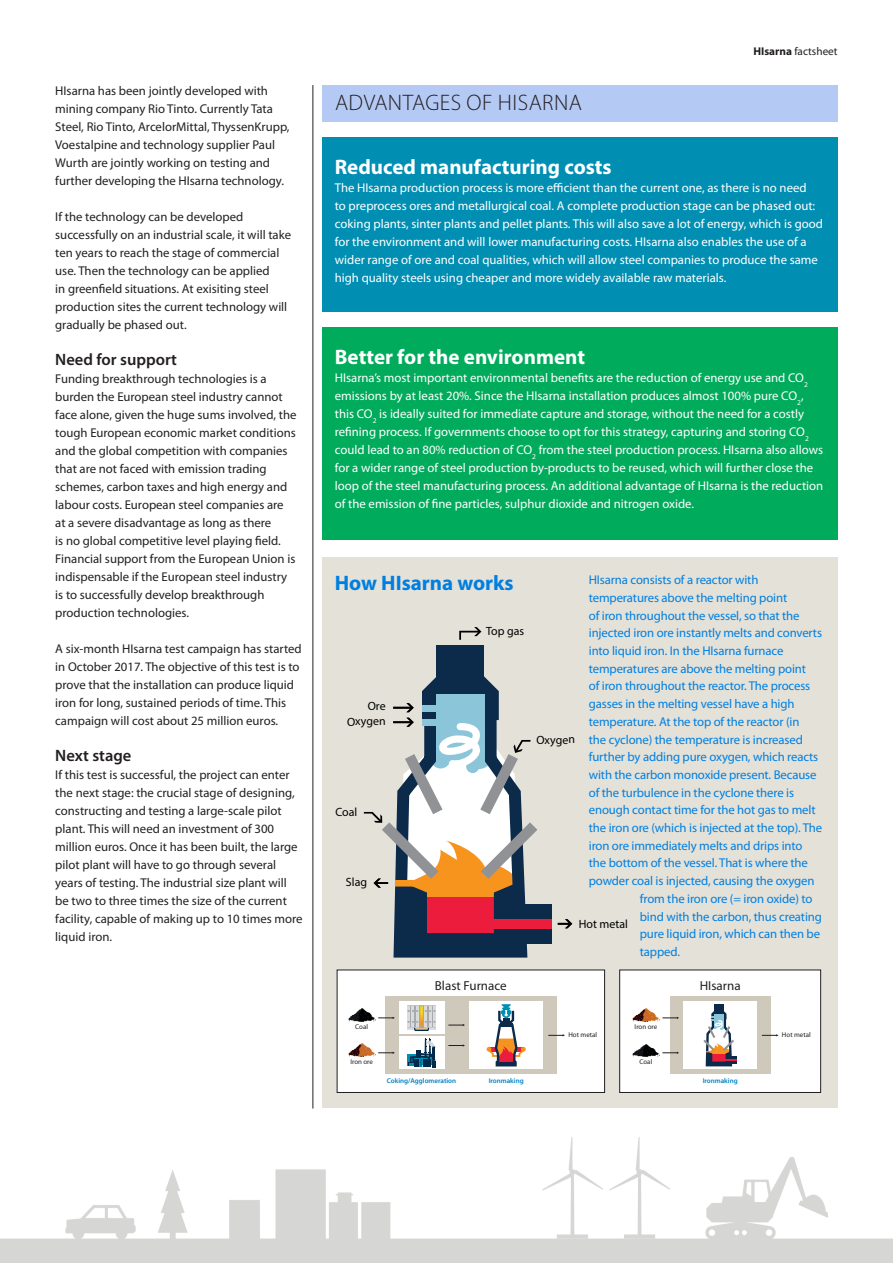
<style>
.page{position:relative;width:893px;height:1263px;background:#fff}
.page>*{position:absolute;margin:0;border:0;box-sizing:border-box;transform-origin:0 0}
.t1{font:300 22.5px "Myriad Pro";letter-spacing:.02em;color:#231f20}
.t2{font:700 21px "Myriad Pro";color:#fff}
.t3{font:700 21px "Myriad Pro";color:#007fe1}
.t4{font:600 16.5px "Myriad Pro";color:#231f20}
.t5{font:13.05px "Myriad Pro";color:#231f20}
.t6{font:12.75px/18px "Myriad Pro";color:#231f20}
.t7{font:12.75px/18px "Myriad Pro";color:#fff}
.t8{font:12.75px/17.7px "Myriad Pro";letter-spacing:-.01em;color:#007fe1}
.t9{font:12px "Myriad Pro";letter-spacing:-.01em;color:#000}
.t10{font:11.25px "Myriad Pro";color:#231f20}
.t11{font:600 6.9px "Myriad Pro";color:#0080c5}
.t12{font:6.9px "Myriad Pro";color:#231f20}
.s1{font-weight:700}
</style>
<div class="page">
<div style="left:322px;top:557px;width:516px;height:551px;background:#e3e1d8"></div>
<img style="left:0;top:1137px;width:893px;height:126px">
<div style="left:322px;top:137px;width:516px;height:174px;background:#008fb3"></div>
<div style="left:322px;top:327px;width:516px;height:213px;background:#00ab5b"></div>
<div style="left:509px;top:904px;width:43px;height:39px;background:#0c2a4a"></div>
<div style="left:465px;top:919px;width:87px;height:10px;background:#eb1c3c"></div>
<div style="left:436px;top:645px;width:48px;height:48px;background:#0c2a4a"></div>
<svg style="left:558px;top:919px;width:14px;height:9px"></svg>
<svg style="left:364px;top:676px;width:173px;height:282px"></svg>
<svg style="left:459px;top:627px;width:22px;height:13px"></svg>
<div style="left:322px;top:85px;width:516px;height:36px;background:#b4c9f4"></div>
<hr style="left:313px;top:85px;width:1px;height:1023px;background:#231f20">
<div style="left:337px;top:970px;width:268px;height:122px;background:#fff"></div>
<div style="left:337px;top:969px;width:268px;height:124px;border:1px solid #231f20"></div>
<div style="left:620px;top:970px;width:201px;height:122px;background:#fff"></div>
<div style="left:619px;top:969px;width:202px;height:124px;border:1px solid #231f20"></div>
<div style="left:386px;top:997px;width:171px;height:77px;background:#cfc9bc"></div>
<div style="left:670px;top:997px;width:100px;height:77px;background:#cfc9bc"></div>
<div style="left:399px;top:1001px;width:45px;height:33px;background:#fff"></div>
<div style="left:399px;top:1036px;width:45px;height:33px;background:#fff"></div>
<div style="left:684px;top:1001px;width:73px;height:68px;background:#fff"></div>
<div style="left:714px;top:1005px;width:10px;height:9px;background:#0c2a4a"></div>
<svg style="left:703px;top:1011px;width:34px;height:56px"></svg>
<svg style="left:378px;top:1017px;width:17px;height:2px"></svg>
<svg style="left:378px;top:1052px;width:17px;height:2px"></svg>
<img style="left:632px;top:1009px;width:28px;height:13px">
<img style="left:632px;top:1044px;width:28px;height:13px">
<svg style="left:662px;top:1017px;width:17px;height:2px"></svg>
<svg style="left:662px;top:1052px;width:17px;height:2px"></svg>
<svg style="left:448px;top:1024px;width:17px;height:2px"></svg>
<svg style="left:448px;top:1044px;width:17px;height:3px"></svg>
<svg style="left:548px;top:1034px;width:17px;height:2px"></svg>
<svg style="left:762px;top:1034px;width:16px;height:2px"></svg>
<svg style="left:407px;top:1005px;width:29px;height:26px"></svg>
<svg style="left:408px;top:1054px;width:1px;height:12px"></svg>
<svg style="left:409px;top:1038px;width:26px;height:29px"></svg>
<div style="left:470px;top:1001px;width:73px;height:68px;background:#fff"></div>
<svg style="left:487px;top:1004px;width:39px;height:62px"></svg>
<img style="left:348px;top:1009px;width:27px;height:13px">
<img style="left:348px;top:1044px;width:27px;height:13px">
<p class="t6" style="left:55px;top:81px;width:236px">HIsarna has been jointly developed with mining company Rio Tinto. Currently Tata Steel, Rio Tinto, ArcelorMittal, ThyssenKrupp, Voestalpine and technology supplier Paul Wurth are jointly working on testing and further developing the HIsarna technology.</p>
<p class="t6" style="left:55px;top:207px;width:237px">If the technology can be developed successfully on an industrial scale, it will take ten years to reach the stage of commercial use. Then the technology can be applied<br>in greenfield situations. At exisiting steel production sites the current technology will gradually be phased out.</p>
<p class="t4" style="left:55px;top:349px;width:123px">Need for support</p>
<p class="t6" style="left:55px;top:369px;width:243px">Funding breakthrough technologies is a burden the European steel industry cannot face alone, given the huge sums involved, the tough European economic market conditions and the global competition with companies that are not faced with emission trading schemes, carbon taxes and high energy and labour costs. European steel companies are at a severe disadvantage as long as there<br>is no global competitive level playing field.<br>Financial support from the European Union is indispensable if the European steel industry is to successfully develop breakthrough production technologies.</p>
<p class="t6" style="left:55px;top:639px;width:248px">A six-month HIsarna test campaign has started in October 2017. The objective of this test is to prove that the installation can produce liquid iron for long, sustained periods of time. This campaign will cost about 25 million euros.</p>
<p class="t4" style="left:55px;top:745px;width:78px">Next stage</p>
<p class="t6" style="left:55px;top:765px;width:249px">If this test is successful, the project can enter the next stage: the crucial stage of designing, constructing and testing a large-scale pilot plant. This will need an investment of 300 million euros. Once it has been built, the large pilot plant will have to go through several years of testing. The industrial size plant will be two to three times the size of the current facility, capable of making up to 10 times more liquid iron.</p>
<p class="t1" style="left:335px;top:90px;width:249px">ADVANTAGES OF HISARNA</p>
<p class="t10" style="left:753px;top:45px;width:86px"><span class="s1">HIsarna</span> factsheet</p>
<p class="t2" style="left:335px;top:153px;width:278px">Reduced manufacturing costs</p>
<p class="t7" style="left:335px;top:179px;width:490px">The HIsarna production process is more efficient than the current one, as there is no need<br>to preprocess ores and metallurgical coal. A complete production stage can be phased out: coking plants, sinter plants and pellet plants. This will also save a lot of energy, which is good for the environment and will lower manufacturing costs. HIsarna also enables the use of a wider range of ore and coal qualities, which will allow steel companies to produce the same high quality steels using cheaper and more widely available raw materials.</p>
<p class="t2" style="left:335px;top:344px;width:252px">Better for the environment</p>
<p class="t7" style="left:335px;top:369px;width:490px">HIsarna’s most important environmental benefits are the reduction of energy use and CO<sub>2 </sub>emissions by at least 20%. Since the HIsarna installation produces almost 100% pure CO<sub>2</sub>, this CO<sub>2</sub> is ideally suited for immediate capture and storage, without the need for a costly refining process. If governments choose to opt for this strategy, capturing and storing CO<sub>2 </sub>could lead to an 80% reduction of CO<sub>2</sub> from the steel production process. HIsarna also allows for a wider range of steel production by-products to be reused, which will further close the loop of the steel manufacturing process. An additional advantage of HIsarna is the reduction of the emission of fine particles, sulphur dioxide and nitrogen oxide.</p>
<p class="t3" style="left:335px;top:570px;width:180px">How HIsarna works</p>
<p class="t9" style="left:368px;top:699px;width:20px">Ore</p>
<p class="t9" style="left:347px;top:714px;width:40px">Oxygen</p>
<p class="t9" style="left:335px;top:804px;width:24px">Coal</p>
<p class="t9" style="left:346px;top:875px;width:23px">Slag</p>
<p class="t9" style="left:486px;top:624px;width:40px">Top gas</p>
<p class="t8" style="left:589px;top:571px;width:235px">HIsarna consists of a reactor with temperatures above the melting point<br>of iron throughout the vessel, so that the injected iron ore instantly melts and converts into liquid iron. In the HIsarna furnace temperatures are above the melting point<br>of iron throughout the reactor. The process gasses in the melting vessel have a high temperature. At the top of the reactor (in<br>the cyclone) the temperature is increased further by adding pure oxygen, which reacts with the carbon monoxide present. Because of the turbulence in the cyclone there is enough contact time for the hot gas to melt the iron ore (which is injected at the top). The iron ore immediately melts and drips into the bottom of the vessel. That is where the powder coal is injected, causing the oxygen</p>
<p class="t8" style="left:640px;top:889px;width:184px">from the iron ore (= iron oxide) to bind with the carbon, thus creating pure liquid iron, which can then be tapped.</p>
<p class="t9" style="left:536px;top:732px;width:40px">Oxygen</p>
<p class="t9" style="left:579px;top:916px;width:51px">Hot metal</p>
<p class="t12" style="left:355px;top:1022px;width:14px">Coal</p>
<p class="t12" style="left:350px;top:1058px;width:24px">Iron ore</p>
<p class="t5" style="left:435px;top:978px;width:73px">Blast Furnace</p>
<p class="t5" style="left:700px;top:978px;width:42px">HIsarna</p>
<p class="t12" style="left:635px;top:1023px;width:24px">Iron ore</p>
<p class="t12" style="left:639px;top:1058px;width:14px">Coal</p>
<p class="t12" style="left:568px;top:1030px;width:30px">Hot metal</p>
<p class="t12" style="left:782px;top:1030px;width:30px">Hot metal</p>
<p class="t11" style="left:387px;top:1076px;width:71px">Coking/Agglomeration</p>
<p class="t11" style="left:489px;top:1076px;width:36px">Ironmaking</p>
<p class="t11" style="left:703px;top:1076px;width:36px">Ironmaking</p>
</div>
